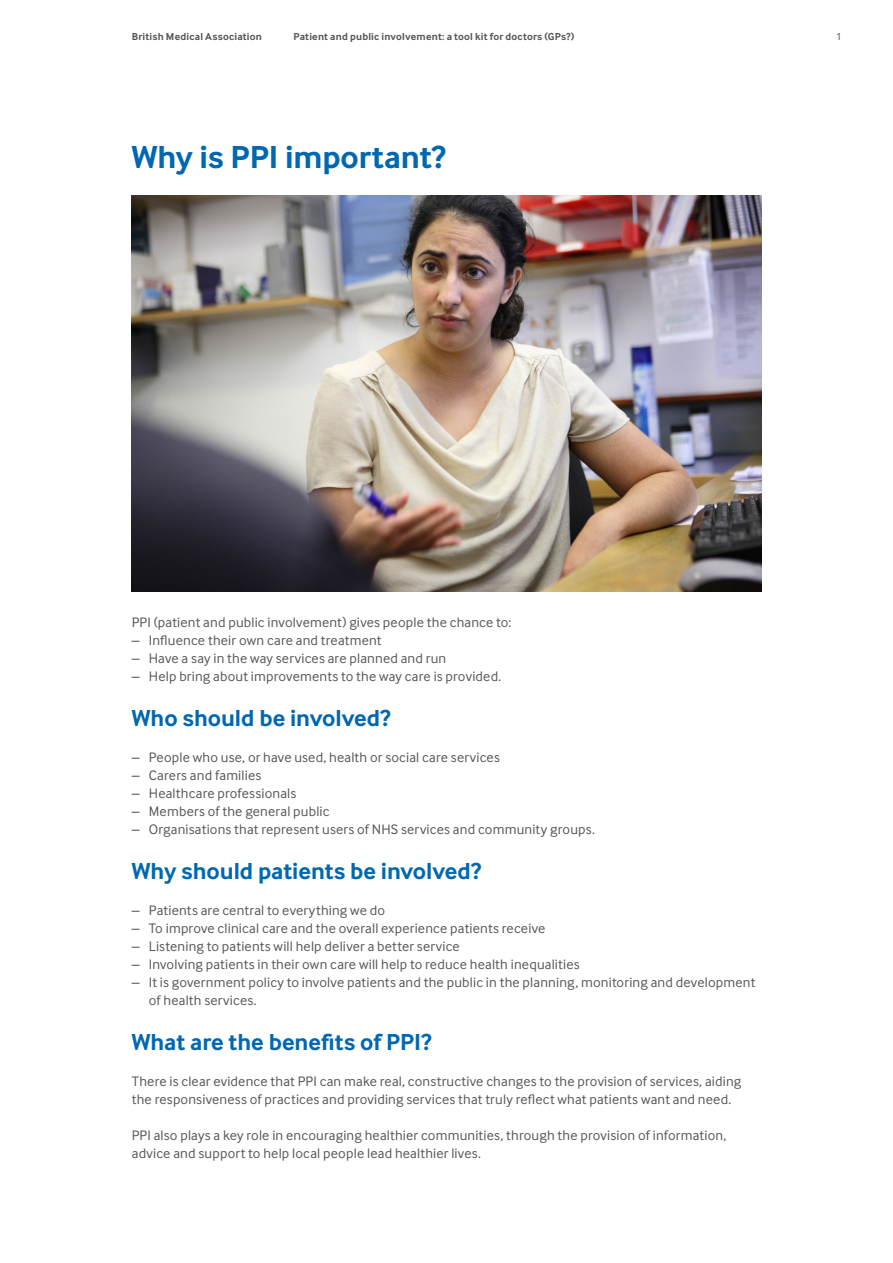
<style>
.page{position:relative;width:893px;height:1263px;background:#fff}
.page>*{position:absolute;margin:0;border:0;box-sizing:border-box;transform-origin:0 0}
.t1{font:700 33px "Inter Face";letter-spacing:-.005em;color:#0067b1}
.t2{font:700 24px "Inter Face";letter-spacing:-.005em;color:#0067b1}
.t3{font:14.25px/18px "Inter Face";letter-spacing:.01em;color:#575756}
.t4{font:700 10.5px "Inter Face";letter-spacing:.02em;color:#575756}
.t5{font:10.5px "Inter Face";color:#575756}
</style>
<div class="page">
<img style="left:132px;top:195px;width:629px;height:396px">
<p class="t4" style="left:132px;top:30px;width:132px">British Medical Association</p>
<p class="t4" style="left:293px;top:30px;width:282px">Patient and public involvement: a tool kit for doctors (GPs?)</p>
<p class="t5" style="left:836px;top:31px;width:7px">1</p>
<h1 class="t1" style="left:132px;top:138px;width:315px">Why is PPI important?</h1>
<p class="t3" style="left:132px;top:613px;width:381px">PPI (patient and public involvement) gives people the chance to:</p>
<p class="t3" style="left:132px;top:631px;width:251px">– Influence their own care and treatment</p>
<p class="t3" style="left:132px;top:649px;width:316px">– Have a say in the way services are planned and run</p>
<p class="t3" style="left:132px;top:667px;width:371px">– Help bring about improvements to the way care is provided.</p>
<h2 class="t2" style="left:132px;top:704px;width:260px">Who should be involved?</h2>
<p class="t3" style="left:132px;top:748px;width:370px">– People who use, or have used, health or social care services</p>
<p class="t3" style="left:132px;top:766px;width:131px">– Carers and families</p>
<p class="t3" style="left:132px;top:784px;width:166px">– Healthcare professionals</p>
<p class="t3" style="left:132px;top:802px;width:199px">– Members of the general public</p>
<p class="t3" style="left:132px;top:820px;width:464px">– Organisations that represent users of NHS services and community groups.</p>
<h2 class="t2" style="left:132px;top:857px;width:351px">Why should patients be involved?</h2>
<p class="t3" style="left:132px;top:901px;width:255px">– Patients are central to everything we do</p>
<p class="t3" style="left:132px;top:919px;width:415px">– To improve clinical care and the overall experience patients receive</p>
<p class="t3" style="left:132px;top:937px;width:330px">– Listening to patients will help deliver a better service</p>
<p class="t3" style="left:132px;top:955px;width:449px">– Involving patients in their own care will help to reduce health inequalities</p>
<p class="t3" style="left:149px;top:973px;width:608px;text-indent:-17px">– It is government policy to involve patients and the public in the planning, monitoring and development of health services.</p>
<h2 class="t2" style="left:132px;top:1028px;width:301px">What are the benefits of PPI?</h2>
<p class="t3" style="left:132px;top:1072px;width:611px">There is clear evidence that PPI can make real, constructive changes to the provision of services, aiding the responsiveness of practices and providing services that truly reflect what patients want and need.</p>
<p class="t3" style="left:132px;top:1126px;width:596px">PPI also plays a key role in encouraging healthier communities, through the provision of information, advice and support to help local people lead healthier lives.</p>
</div>
